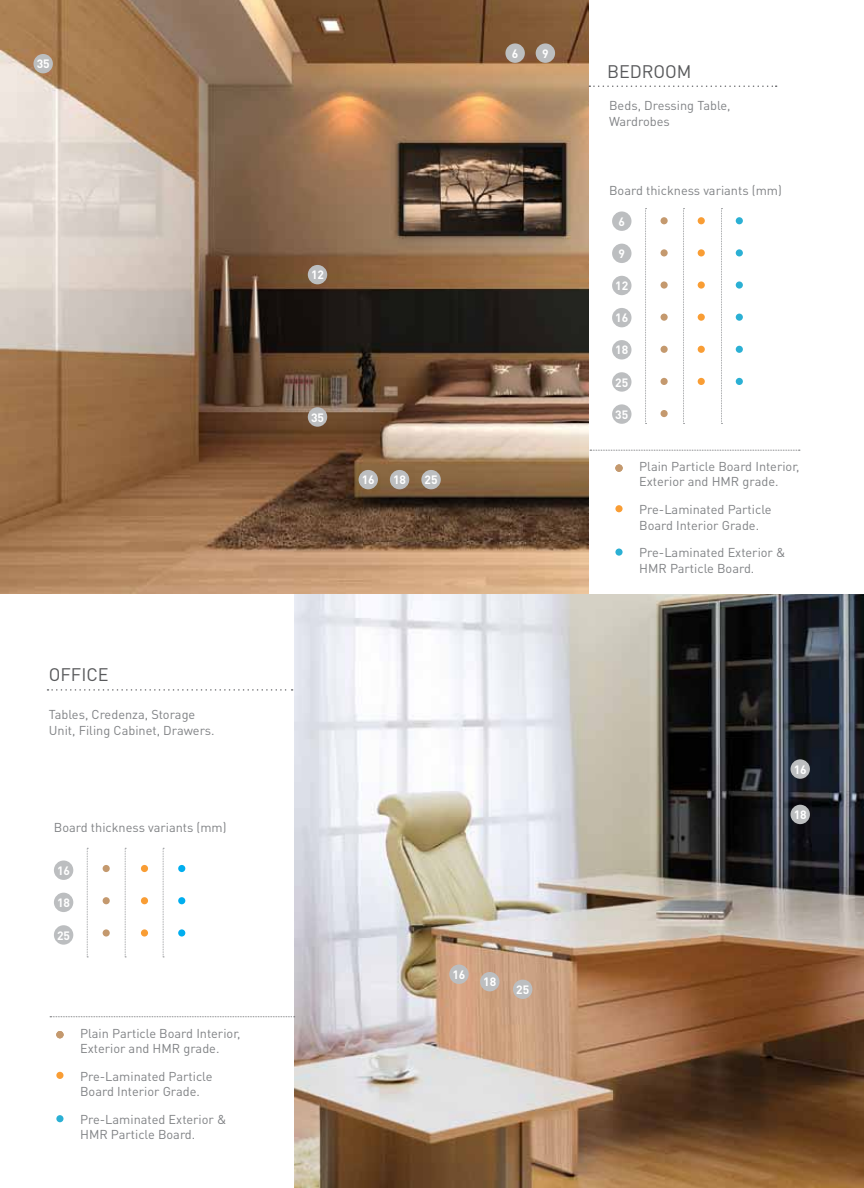
<style>
.page{position:relative;width:864px;height:1188px;background:#fff}
.page>*{position:absolute;margin:0;border:0;box-sizing:border-box;transform-origin:0 0}
.t1{font:18px "DIN Pro";letter-spacing:-.005em;color:#58595b}
.t2{font:12.75px/15.3px "DIN Pro";color:#808285}
.t3{font:700 12px "DIN Pro";color:#fff}
</style>
<div class="page">
<img style="left:0;top:0;width:588px;height:593px">
<img style="left:295px;top:594px;width:569px;height:594px">
<div style="left:612px;top:211px;width:20px;height:20px;background:#bcbec0;border-radius:50%"></div>
<div style="left:505px;top:43px;width:20px;height:20px;background:#bcbec0;border-radius:50%"></div>
<div style="left:612px;top:244px;width:20px;height:19px;background:#bcbec0;border-radius:50%"></div>
<div style="left:536px;top:43px;width:19px;height:20px;background:#bcbec0;border-radius:50%"></div>
<div style="left:612px;top:308px;width:20px;height:19px;background:#bcbec0;border-radius:50%"></div>
<div style="left:359px;top:470px;width:19px;height:19px;background:#bcbec0;border-radius:50%"></div>
<div style="left:791px;top:759px;width:19px;height:20px;background:#bcbec0;border-radius:50%"></div>
<div style="left:449px;top:965px;width:20px;height:19px;background:#bcbec0;border-radius:50%"></div>
<div style="left:612px;top:276px;width:20px;height:19px;background:#bcbec0;border-radius:50%"></div>
<div style="left:308px;top:265px;width:19px;height:19px;background:#bcbec0;border-radius:50%"></div>
<div style="left:612px;top:404px;width:20px;height:20px;background:#bcbec0;border-radius:50%"></div>
<div style="left:308px;top:407px;width:19px;height:20px;background:#bcbec0;border-radius:50%"></div>
<div style="left:33px;top:54px;width:20px;height:19px;background:#bcbec0;border-radius:50%"></div>
<div style="left:612px;top:340px;width:20px;height:20px;background:#bcbec0;border-radius:50%"></div>
<div style="left:390px;top:470px;width:19px;height:19px;background:#bcbec0;border-radius:50%"></div>
<div style="left:791px;top:805px;width:19px;height:19px;background:#bcbec0;border-radius:50%"></div>
<div style="left:480px;top:972px;width:20px;height:19px;background:#bcbec0;border-radius:50%"></div>
<div style="left:612px;top:372px;width:20px;height:20px;background:#bcbec0;border-radius:50%"></div>
<div style="left:421px;top:470px;width:20px;height:19px;background:#bcbec0;border-radius:50%"></div>
<div style="left:513px;top:980px;width:19px;height:19px;background:#bcbec0;border-radius:50%"></div>
<svg style="left:645px;top:208px;width:2px;height:216px"></svg>
<svg style="left:683px;top:208px;width:2px;height:216px"></svg>
<svg style="left:721px;top:208px;width:1px;height:216px"></svg>
<div style="left:56px;top:1031px;width:8px;height:8px;background:#dac0a6;border-radius:50%"></div>
<div style="left:56px;top:1072px;width:8px;height:7px;background:#f99d34;border-radius:50%"></div>
<div style="left:615px;top:505px;width:8px;height:7px;background:#f99d34;border-radius:50%"></div>
<div style="left:56px;top:1115px;width:8px;height:7px;background:#2bb0d4;border-radius:50%"></div>
<div style="left:615px;top:549px;width:8px;height:7px;background:#2bb0d4;border-radius:50%"></div>
<div style="left:56px;top:1031px;width:8px;height:7px;background:#c4996e;border-radius:50%"></div>
<div style="left:615px;top:464px;width:8px;height:8px;background:#c4996e;border-radius:50%"></div>
<div style="left:661px;top:314px;width:7px;height:7px;background:#c4996e;border-radius:50%"></div>
<div style="left:698px;top:314px;width:7px;height:7px;background:#f99d34;border-radius:50%"></div>
<div style="left:736px;top:314px;width:7px;height:7px;background:#2bb0d4;border-radius:50%"></div>
<div style="left:661px;top:346px;width:7px;height:7px;background:#c4996e;border-radius:50%"></div>
<div style="left:698px;top:346px;width:7px;height:7px;background:#f99d34;border-radius:50%"></div>
<div style="left:736px;top:346px;width:7px;height:7px;background:#2bb0d4;border-radius:50%"></div>
<div style="left:661px;top:378px;width:7px;height:7px;background:#c4996e;border-radius:50%"></div>
<div style="left:698px;top:378px;width:7px;height:7px;background:#f99d34;border-radius:50%"></div>
<div style="left:736px;top:378px;width:7px;height:7px;background:#2bb0d4;border-radius:50%"></div>
<div style="left:54px;top:861px;width:19px;height:19px;background:#bcbec0;border-radius:50%"></div>
<div style="left:54px;top:893px;width:19px;height:19px;background:#bcbec0;border-radius:50%"></div>
<div style="left:54px;top:925px;width:19px;height:20px;background:#bcbec0;border-radius:50%"></div>
<svg style="left:87px;top:848px;width:1px;height:110px"></svg>
<svg style="left:125px;top:848px;width:1px;height:110px"></svg>
<svg style="left:163px;top:848px;width:1px;height:110px"></svg>
<div style="left:103px;top:865px;width:7px;height:7px;background:#c4996e;border-radius:50%"></div>
<div style="left:103px;top:897px;width:7px;height:7px;background:#c4996e;border-radius:50%"></div>
<div style="left:103px;top:929px;width:7px;height:8px;background:#c4996e;border-radius:50%"></div>
<div style="left:141px;top:865px;width:7px;height:7px;background:#f99d34;border-radius:50%"></div>
<div style="left:178px;top:865px;width:7px;height:7px;background:#00aeef;border-radius:50%"></div>
<div style="left:141px;top:897px;width:7px;height:7px;background:#f99d34;border-radius:50%"></div>
<div style="left:178px;top:897px;width:7px;height:7px;background:#00aeef;border-radius:50%"></div>
<div style="left:141px;top:929px;width:7px;height:8px;background:#f99d34;border-radius:50%"></div>
<div style="left:178px;top:929px;width:7px;height:8px;background:#00aeef;border-radius:50%"></div>
<svg style="left:50px;top:1016px;width:245px;height:1px"></svg>
<svg style="left:590px;top:450px;width:210px;height:1px"></svg>
<svg style="left:589px;top:85px;width:188px;height:2px"></svg>
<svg style="left:48px;top:689px;width:245px;height:2px"></svg>
<div style="left:661px;top:281px;width:7px;height:8px;background:#c4996e;border-radius:50%"></div>
<div style="left:698px;top:281px;width:7px;height:8px;background:#f99d34;border-radius:50%"></div>
<div style="left:736px;top:281px;width:7px;height:8px;background:#2bb0d4;border-radius:50%"></div>
<div style="left:661px;top:249px;width:7px;height:7px;background:#c4996e;border-radius:50%"></div>
<div style="left:698px;top:249px;width:7px;height:7px;background:#f99d34;border-radius:50%"></div>
<div style="left:736px;top:249px;width:7px;height:7px;background:#2bb0d4;border-radius:50%"></div>
<div style="left:661px;top:217px;width:7px;height:7px;background:#c4996e;border-radius:50%"></div>
<div style="left:698px;top:217px;width:7px;height:7px;background:#f99d34;border-radius:50%"></div>
<div style="left:736px;top:217px;width:7px;height:7px;background:#2bb0d4;border-radius:50%"></div>
<div style="left:661px;top:410px;width:7px;height:7px;background:#c4996e;border-radius:50%"></div>
<p class="t3" style="left:37px;top:56px;width:15px">35</p>
<h1 class="t1" style="left:49px;top:662px;width:61px">OFFICE</h1>
<p class="t2" style="left:49px;top:707px;width:167px">Tables, Credenza, Storage<br>Unit, Filing Cabinet, Drawers.</p>
<p class="t2" style="left:54px;top:819px;width:174px">Board thickness variants (mm)</p>
<p class="t3" style="left:57px;top:862px;width:15px">16</p>
<p class="t3" style="left:57px;top:894px;width:15px">18</p>
<p class="t3" style="left:57px;top:927px;width:15px">25</p>
<p class="t2" style="left:80px;top:1025px;width:162px">Plain Particle Board Interior,<br>Exterior and HMR grade.</p>
<p class="t2" style="left:80px;top:1068px;width:134px">Pre-Laminated Particle<br>Board Interior Grade.</p>
<p class="t2" style="left:80px;top:1111px;width:148px">Pre-Laminated Exterior &amp;<br>HMR Particle Board.</p>
<p class="t3" style="left:311px;top:267px;width:15px">12</p>
<p class="t3" style="left:512px;top:45px;width:8px">6</p>
<p class="t3" style="left:542px;top:46px;width:8px">9</p>
<h1 class="t1" style="left:607px;top:59px;width:86px">BEDROOM</h1>
<p class="t2" style="left:609px;top:98px;width:123px">Beds, Dressing Table,<br>Wardrobes</p>
<p class="t2" style="left:609px;top:182px;width:174px">Board thickness variants (mm)</p>
<p class="t3" style="left:619px;top:213px;width:8px">6</p>
<p class="t3" style="left:619px;top:246px;width:8px">9</p>
<p class="t3" style="left:615px;top:278px;width:15px">12</p>
<p class="t3" style="left:615px;top:310px;width:15px">16</p>
<p class="t3" style="left:615px;top:342px;width:15px">18</p>
<p class="t3" style="left:615px;top:374px;width:15px">25</p>
<p class="t3" style="left:311px;top:409px;width:15px">35</p>
<p class="t3" style="left:615px;top:406px;width:15px">35</p>
<p class="t3" style="left:362px;top:472px;width:15px">16</p>
<p class="t3" style="left:393px;top:472px;width:15px">18</p>
<p class="t3" style="left:425px;top:472px;width:15px">25</p>
<p class="t2" style="left:639px;top:458px;width:162px">Plain Particle Board Interior,<br>Exterior and HMR grade.</p>
<p class="t2" style="left:639px;top:502px;width:134px">Pre-Laminated Particle<br>Board Interior Grade.</p>
<p class="t2" style="left:639px;top:545px;width:148px">Pre-Laminated Exterior &amp;<br>HMR Particle Board.</p>
<p class="t3" style="left:452px;top:966px;width:15px">16</p>
<p class="t3" style="left:483px;top:974px;width:15px">18</p>
<p class="t3" style="left:516px;top:981px;width:15px">25</p>
<p class="t3" style="left:794px;top:761px;width:15px">16</p>
<p class="t3" style="left:794px;top:807px;width:15px">18</p>
</div>
